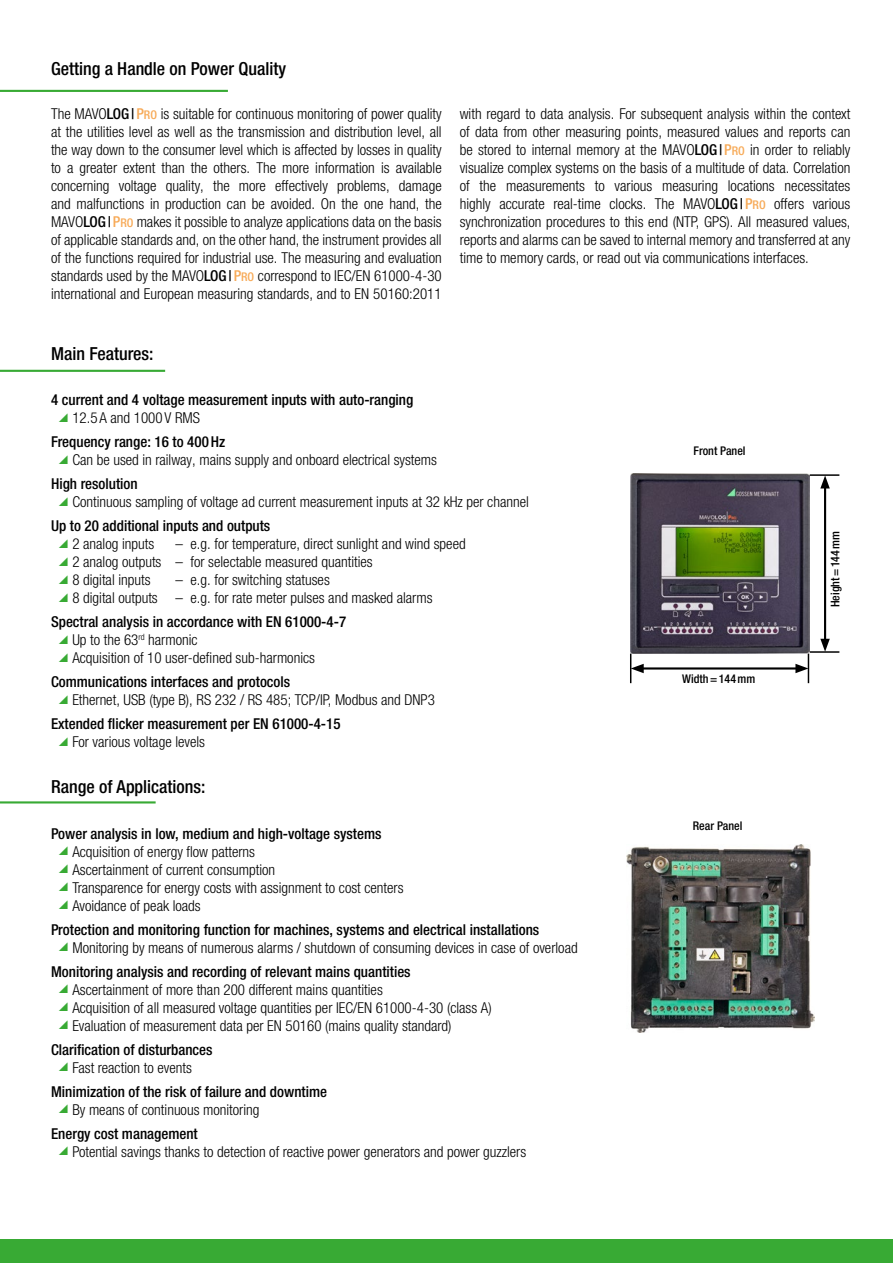
<style>
.page{position:relative;width:893px;height:1263px;background:#fff}
.page>*{position:absolute;margin:0;border:0;box-sizing:border-box;transform-origin:0 0}
.t1{font:500 condensed 18px "Helvetica Neue LTW1 G";color:#000}
.t2{font:300 condensed 15px/18px "Helvetica Neue LTW1 G";color:#000}
.t3{font:500 condensed 15px "Helvetica Neue LTW1 G";color:#000}
.t4{font:500 condensed 12px "Helvetica Neue LTW1 G";color:#000}
.s1{font-weight:500}
.s2{font-weight:500;color:#f7aa58}
.s3{font-weight:500;font-size:12px;color:#f7aa58}
</style>
<div class="page">
<div style="left:0;top:1239px;width:893px;height:24px;background:#38aa34"></div>
<hr style="left:0;top:370px;width:165px;height:2px;background:#38aa34">
<hr style="left:0;top:801px;width:156px;height:2px;background:#38aa34">
<hr style="left:0;top:90px;width:228px;height:2px;background:#38aa34">
<img style="left:630px;top:474px;width:179px;height:180px">
<img style="left:626px;top:845px;width:189px;height:187px">
<hr style="left:640px;top:667px;width:159px;height:2px;background:#000">
<hr style="left:824px;top:485px;width:2px;height:158px;background:#000">
<svg style="left:820px;top:476px;width:10px;height:12px"></svg>
<svg style="left:820px;top:639px;width:10px;height:12px"></svg>
<svg style="left:630px;top:654px;width:14px;height:29px"></svg>
<svg style="left:795px;top:654px;width:14px;height:29px"></svg>
<hr style="left:810px;top:651px;width:29px;height:2px;background:#000">
<hr style="left:810px;top:474px;width:29px;height:2px;background:#000">
<p class="t1" style="left:51px;top:57px;width:237px">Getting a Handle on Power Quality</p>
<p class="t2" style="left:51px;top:105px;width:392px;text-align:justify">The MAVO<span class="s1">LOG|</span> <span class="s2">P</span><span class="s3">RO</span> is suitable for continuous monitoring of power quality at the utilities level as well as the transmission and distribution level, all the way down to the consumer level which is affected by losses in quality to a greater extent than the others. The more information is available concerning voltage quality, the more effectively problems, damage and malfunctions in production can be avoided. On the one hand, the MAVO<span class="s1">LOG|</span><span class="s2">P</span><span class="s3">RO</span> makes it possible to analyze applications data on the basis of applicable standards and, on the other hand, the instrument provides all of the functions required for industrial use. The measuring and evaluation standards used by the MAVO<span class="s1">LOG|</span> <span class="s2">P</span><span class="s3">RO</span> correspond to IEC/EN 61000-4-30 international and European measuring standards, and to EN 50160:2011</p>
<p class="t2" style="left:460px;top:105px;width:392px;text-align:justify">with regard to data analysis. For subsequent analysis within the context of data from other measuring points, measured values and reports can be stored to internal memory at the MAVO<span class="s1">LOG|</span> <span class="s2">P</span><span class="s3">RO</span> in order to reliably visualize complex systems on the basis of a multitude of data. Correlation of the measurements to various measuring locations necessitates highly accurate real-time clocks. The MAVO<span class="s1">LOG|</span> <span class="s2">P</span><span class="s3">RO</span> offers various synchronization procedures to this end (NTP, GPS). All measured values, reports and alarms can be saved to internal memory and transferred at any time to memory cards, or read out via communications interfaces.</p>
<p class="t1" style="left:51px;top:342px;width:104px">Main Features:</p>
<p class="t3" style="left:51px;top:391px;width:364px">4 current and 4 voltage measurement inputs with auto-ranging</p>
<p class="t2" style="left:72px;top:409px;width:129px">12.5 A and 1000 V RMS</p>
<p class="t3" style="left:51px;top:433px;width:176px">Frequency range: 16 to 400Hz</p>
<p class="t2" style="left:72px;top:451px;width:366px">Can be used in railway, mains supply and onboard electrical systems</p>
<p class="t3" style="left:51px;top:475px;width:88px">High resolution</p>
<p class="t2" style="left:72px;top:493px;width:458px">Continuous sampling of voltage ad current measurement inputs at 32 kHz per channel</p>
<p class="t3" style="left:51px;top:517px;width:221px">Up to 20 additional inputs and outputs</p>
<p class="t2" style="left:72px;top:535px;width:83px">2 analog inputs</p>
<p class="t2" style="left:72px;top:535px;width:395px;text-indent:103px">– e.g. for temperature, direct sunlight and wind speed<br>2 analog outputs – for selectable measured quantities<br>8 digital inputs</p>
<p class="t2" style="left:72px;top:571px;width:362px;text-align:center">– e.g. for switching statuses<br>8 digital outputs – e.g. for rate meter pulses and masked alarms</p>
<p class="t2" style="left:72px;top:613px;width:275px;text-indent:-21px"><span class="s1">Spectral analysis in accordance with EN 61000-4-7<br></span>Up to the 63<sup>rd</sup> harmonic<br>Acquisition of 10 user-defined sub-harmonics</p>
<p class="t3" style="left:51px;top:673px;width:241px">Communications interfaces and protocols</p>
<p class="t2" style="left:72px;top:691px;width:364px">Ethernet, USB (type B), RS 232 / RS 485; TCP/IP, Modbus and DNP3</p>
<p class="t3" style="left:51px;top:715px;width:291px">Extended flicker measurement per EN 61000-4-15</p>
<p class="t2" style="left:72px;top:733px;width:134px">For various voltage levels</p>
<p class="t1" style="left:51px;top:776px;width:156px">Range of Applications:</p>
<p class="t3" style="left:51px;top:824px;width:332px">Power analysis in low, medium and high-voltage systems</p>
<p class="t2" style="left:72px;top:842px;width:333px">Acquisition of energy flow patterns<br>Ascertainment of current consumption<br>Transparence for energy costs with assignment to cost centers Avoidance of peak loads</p>
<p class="t3" style="left:51px;top:920px;width:490px">Protection and monitoring function for machines, systems and electrical installations</p>
<p class="t2" style="left:72px;top:938px;width:507px">Monitoring by means of numerous alarms / shutdown of consuming devices in case of overload</p>
<p class="t3" style="left:51px;top:962px;width:361px">Monitoring analysis and recording of relevant mains quantities</p>
<p class="t2" style="left:72px;top:980px;width:421px">Ascertainment of more than 200 different mains quantities<br>Acquisition of all measured voltage quantities per IEC/EN 61000-4-30 (class A)<br>Evaluation of measurement data per EN 50160 (mains quality standard)</p>
<p class="t3" style="left:51px;top:1040px;width:163px">Clarification of disturbances</p>
<p class="t2" style="left:72px;top:1058px;width:121px">Fast reaction to events</p>
<p class="t3" style="left:51px;top:1082px;width:278px">Minimization of the risk of failure and downtime</p>
<p class="t2" style="left:72px;top:1100px;width:189px">By means of continuous monitoring</p>
<p class="t3" style="left:51px;top:1124px;width:148px">Energy cost management</p>
<p class="t2" style="left:72px;top:1142px;width:455px">Potential savings thanks to detection of reactive power generators and power guzzlers</p>
<p class="t4" style="left:694px;top:443px;width:53px">Front Panel</p>
<p class="t4" style="left:682px;top:671px;width:75px">Width=144mm</p>
<p class="t4" style="left:693px;top:818px;width:51px">Rear Panel</p>
<p class="t4" style="left:828px;top:607px;width:78px;rotate:-90deg">Height=144mm</p>
</div>
